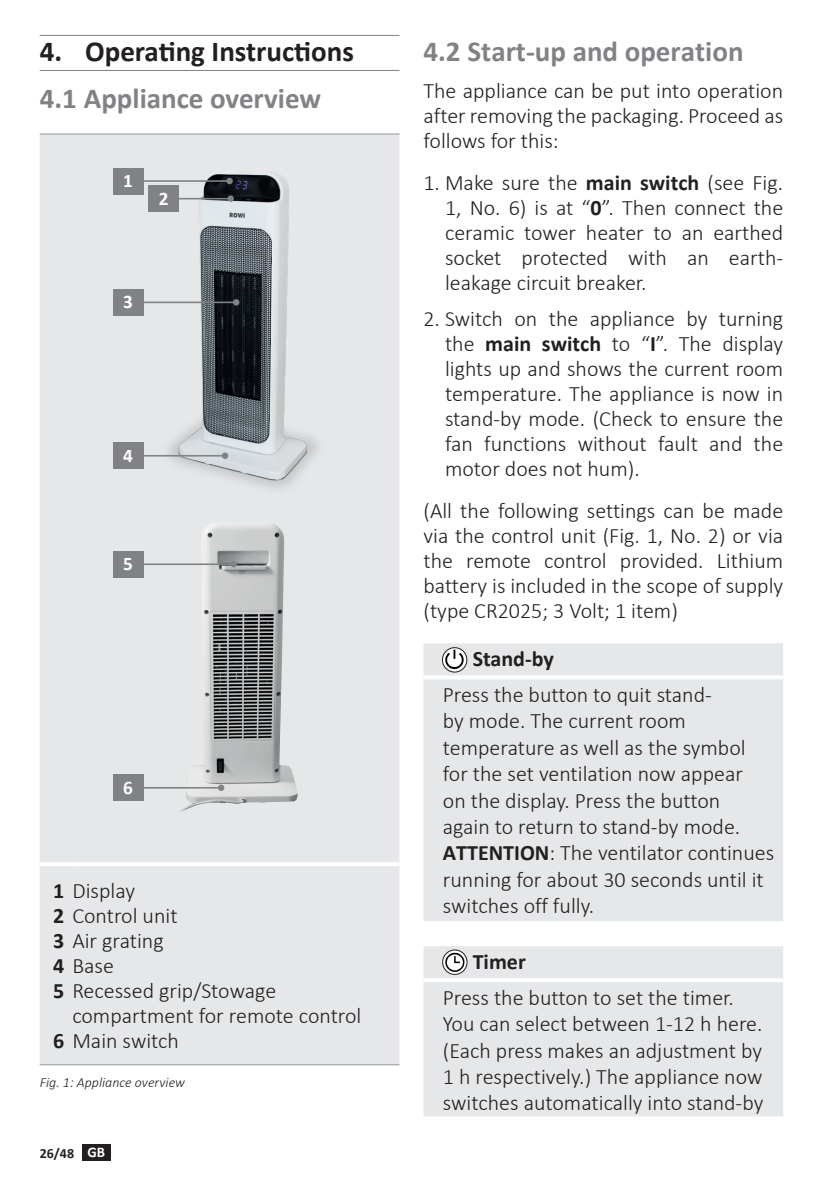
<style>
.page{position:relative;width:840px;height:1191px;background:#fff}
.page>*{position:absolute;margin:0;border:0;box-sizing:border-box;transform-origin:0 0}
.t1{font:700 29px "Calibri";color:#808285}
.t2{font:700 29px "Calibri";color:#231f20}
.t3{font:300 22px/25px "Calibri";color:#231f20;text-align:justify}
.t4{font:700 22px "Calibri";color:#231f20}
.t5{font:700 19.2px "Calibri";color:#fff}
.t6{font:italic 300 14px "Calibri";color:#231f20}
.t7{font:700 14px "Calibri";color:#231f20}
.s1{font-weight:700}
.s2{font-size:14.8px;color:#fff}
</style>
<div class="page">
<div style="left:82px;top:1144px;width:29px;height:16px;background:#231f20"></div>
<hr style="left:40px;top:35px;width:359px;height:1px;background:#808285">
<hr style="left:40px;top:70px;width:359px;height:1px;background:#808285">
<div style="left:40px;top:134px;width:359px;height:930px;background:#e6e7e9"></div>
<hr style="left:40px;top:862px;width:32px;height:4px;background:#fff">
<hr style="left:72px;top:862px;width:327px;height:4px;background:#fff">
<hr style="left:40px;top:133px;width:32px;height:1px;background:#939598">
<hr style="left:72px;top:133px;width:327px;height:1px;background:#939598">
<hr style="left:40px;top:1064px;width:32px;height:1px;background:#939598">
<hr style="left:72px;top:1064px;width:327px;height:1px;background:#939598">
<img style="left:172px;top:522px;width:126px;height:293px">
<div style="left:113px;top:168px;width:31px;height:26px;background:#808285"></div>
<div style="left:113px;top:289px;width:31px;height:26px;background:#808285"></div>
<div style="left:148px;top:185px;width:31px;height:27px;background:#808285"></div>
<div style="left:113px;top:442px;width:31px;height:27px;background:#808285"></div>
<div style="left:113px;top:551px;width:31px;height:26px;background:#808285"></div>
<div style="left:113px;top:774px;width:31px;height:27px;background:#808285"></div>
<img style="left:158px;top:151px;width:168px;height:348px">
<hr style="left:137px;top:180px;width:92px;height:2px;background:#808285">
<div style="left:226px;top:178px;width:7px;height:6px;background:#808285;border-radius:50%"></div>
<hr style="left:142px;top:301px;width:94px;height:2px;background:#808285">
<svg style="left:233px;top:299px;width:6px;height:6px"></svg>
<hr style="left:173px;top:198px;width:57px;height:1px;background:#808285">
<div style="left:227px;top:195px;width:7px;height:7px;background:#808285;border-radius:50%"></div>
<hr style="left:136px;top:455px;width:89px;height:1px;background:#808285">
<div style="left:222px;top:452px;width:6px;height:7px;background:#808285;border-radius:50%"></div>
<hr style="left:141px;top:563px;width:92px;height:2px;background:#808285">
<div style="left:230px;top:561px;width:7px;height:6px;background:#808285;border-radius:50%"></div>
<hr style="left:140px;top:787px;width:81px;height:1px;background:#808285">
<div style="left:218px;top:784px;width:6px;height:7px;background:#808285;border-radius:50%"></div>
<div style="left:423px;top:643px;width:359px;height:278px;background:#e6e7e9"></div>
<hr style="left:423px;top:675px;width:359px;height:4px;background:#fff">
<div style="left:423px;top:946px;width:359px;height:170px;background:#e6e7e9"></div>
<hr style="left:423px;top:978px;width:359px;height:4px;background:#fff">
<img style="left:442px;top:647px;width:24px;height:25px;border-radius:12px">
<div style="left:442px;top:647px;width:25px;height:25px;border:1px solid #231f20;border-radius:50%"></div>
<img style="left:442px;top:950px;width:25px;height:24px;border-radius:12px">
<div style="left:442px;top:949px;width:25px;height:25px;border:1px solid #231f20;border-radius:50%"></div>
<h1 class="t2" style="left:40px;top:31px;width:315px">4. Operating Instructions</h1>
<h1 class="t1" style="left:40px;top:78px;width:283px">4.1 Appliance overview</h1>
<p class="t5" style="left:123px;top:167px;width:11px">1</p>
<p class="t5" style="left:158px;top:185px;width:11px">2</p>
<p class="t5" style="left:123px;top:288px;width:11px">3</p>
<p class="t5" style="left:123px;top:442px;width:11px">4</p>
<p class="t5" style="left:123px;top:550px;width:11px">5</p>
<p class="t5" style="left:123px;top:774px;width:11px">6</p>
<p class="t3" style="left:53px;top:877px;width:224px;text-align:left"><span class="s1">1</span> Display<br><span class="s1">2</span> Control unit<br><span class="s1">3</span> Air grating<br><span class="s1">4</span> Base<br><span class="s1">5</span> Recessed grip/Stowage</p>
<p class="t3" style="left:53px;top:1027px;width:127px"><span class="s1">6</span> Main switch</p>
<p class="t3" style="left:72px;top:1002px;width:290px">compartment for remote control</p>
<p class="t6" style="left:40px;top:1073px;width:147px">Fig. 1: Appliance overview</p>
<p class="t7" style="left:40px;top:1143px;width:67px">26/48 <span class="s2">GB</span></p>
<h1 class="t1" style="left:423px;top:31px;width:321px">4.2 Start-up and operation</h1>
<p class="t3" style="left:423px;top:78px;width:361px">The appliance can be put into operation after removing the packaging. Proceed as follows for this:</p>
<p class="t3" style="left:445px;top:170px;width:339px;text-indent:-21px">1. Make sure the <span class="s1">main switch</span> (see Fig.<br>1, No. 6) is at “<span class="s1">0</span>”. Then connect the ceramic tower heater to an earthed socket protected with an earth&shy;leakage circuit breaker.</p>
<p class="t3" style="left:445px;top:306px;width:339px;text-indent:-22px">2. Switch on the appliance by turning the <span class="s1">main switch</span> to “<span class="s1">I</span>”. The display lights up and shows the current room temperature. The appliance is now in stand-by mode. (Check to ensure the fan functions without fault and the motor does not hum).</p>
<p class="t3" style="left:423px;top:498px;width:361px">(All the following settings can be made via the control unit (Fig. 1, No. 2) or via the remote control provided. Lithium battery is included in the scope of supply (type CR2025; 3 Volt; 1 item)</p>
<p class="t4" style="left:472px;top:643px;width:83px">Stand-by</p>
<p class="t3" style="left:442px;top:681px;width:332px;line-height:26.4px;text-align:left">Press the button to quit stand-<br>by mode. The current room temperature as well as the symbol for the set ventilation now appear<br>on the display. Press the button<br>again to return to stand-by mode.<br><span class="s1">ATTENTION</span>: The ventilator continues running for about 30 seconds until it switches off fully.</p>
<p class="t4" style="left:472px;top:946px;width:55px">Timer</p>
<p class="t3" style="left:442px;top:984px;width:322px;line-height:26.4px;text-align:left">Press the button to set the timer.<br>You can select between 1-12 h here. (Each press makes an adjustment by 1 h respectively.) The appliance now switches automatically into stand-by</p>
</div>
